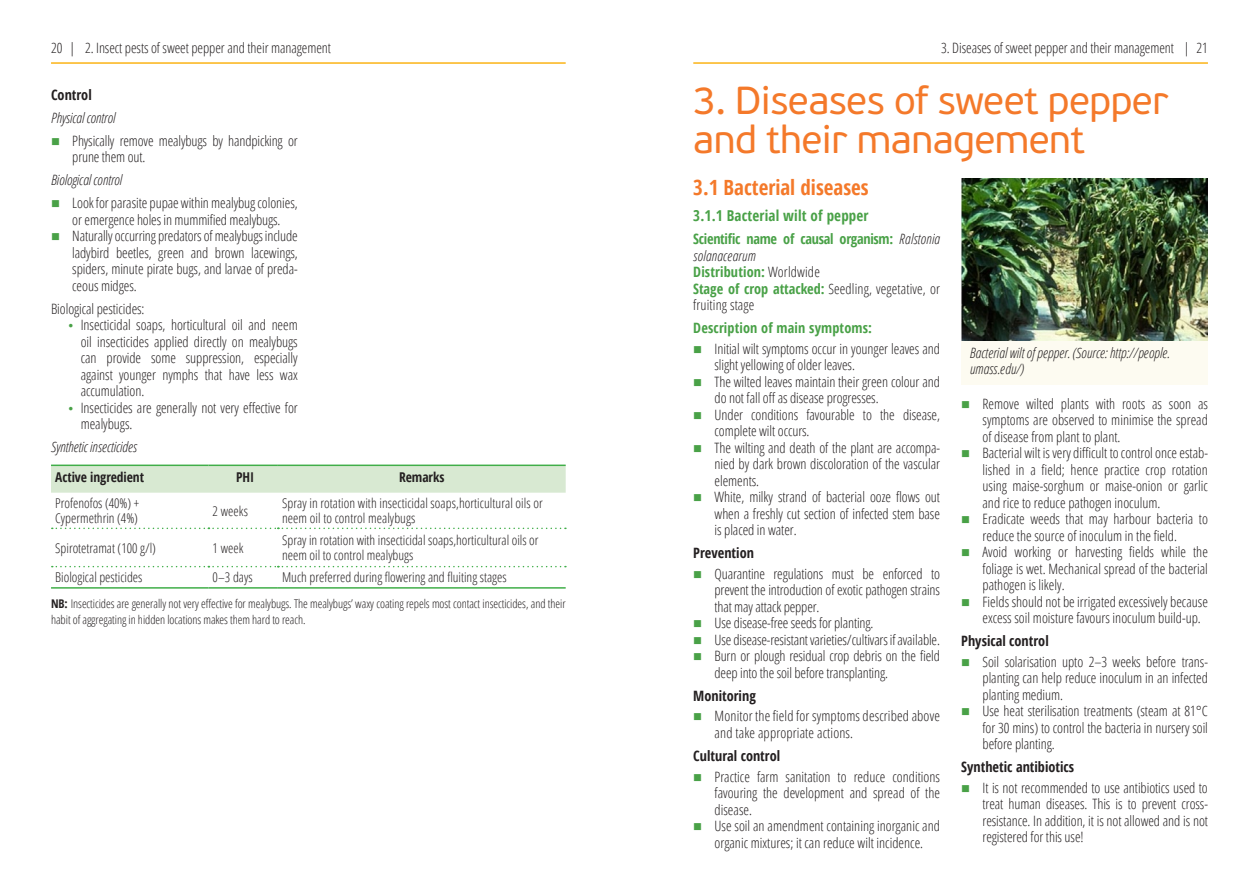
<style>
.page{position:relative;width:1259px;height:893px;background:#fff}
.page>*{position:absolute;margin:0;border:0;box-sizing:border-box;transform-origin:0 0}
.t1{font:39px/39px "PF Beau Sans Pro";letter-spacing:-.015em;color:#f4792a}
.t2{font:700 condensed 21px "Open Sans";color:#f4792a}
.t3{font:700 condensed 15px "Open Sans";letter-spacing:.01em;color:#49a147}
.t4{font:300 condensed 14.25px/16.5px "Open Sans";letter-spacing:-.005em;color:#231f20;text-align:justify}
.t5{font:700 condensed 14.25px/16.5px "Open Sans";letter-spacing:-.02em;color:#49a147}
.t6{font:italic 300 condensed 14.25px/16.5px "Open Sans";letter-spacing:-.005em;color:#231f20}
.t7{font:700 condensed 14.25px "Open Sans";color:#231f20}
.t8{font:700 condensed 14.25px "Open Sans";letter-spacing:.01em;color:#49a147}
.t9{font:300 condensed 13.5px/15px "Open Sans";color:#231f20}
.t10{font:700 condensed 13.5px "Open Sans";letter-spacing:-.005em;color:#231f20}
.t11{font:300 condensed 12px/16.5px "Open Sans";letter-spacing:-.005em;color:#231f20}
.s1{color:#49a147}
.s2{font-weight:700}
.s3{font-weight:300;font-style:italic;color:#231f20}
.s4{font-weight:300;color:#231f20}
</style>
<div class="page">
<hr style="left:693px;top:62px;width:515px;height:2px;background:#fbb316">
<hr style="left:51px;top:62px;width:515px;height:2px;background:#fbb316">
<svg style="left:51px;top:466px;width:515px;height:27px"></svg>
<hr style="left:51px;top:465px;width:157px;height:1px;background:#40ae49">
<hr style="left:208px;top:465px;width:70px;height:1px;background:#40ae49">
<hr style="left:278px;top:465px;width:288px;height:1px;background:#40ae49">
<svg style="left:52px;top:528px;width:514px;height:1px"></svg>
<svg style="left:52px;top:566px;width:514px;height:1px"></svg>
<hr style="left:51px;top:587px;width:157px;height:2px;background:#40ae49">
<hr style="left:208px;top:587px;width:70px;height:2px;background:#40ae49">
<hr style="left:278px;top:587px;width:288px;height:2px;background:#40ae49">
<div style="left:961px;top:338px;width:247px;height:47px;background:#fdfbf1"></div>
<img style="left:961px;top:179px;width:247px;height:161px">
<p class="t4" style="left:51px;top:40px;width:281px">20 | 2. Insect pests of sweet pepper and their management</p>
<p class="t4" style="left:941px;top:40px;width:268px">3. Diseases of sweet pepper and their management | 21</p>
<p class="t7" style="left:51px;top:85px;width:42px">Control</p>
<p class="t6" style="left:51px;top:109px;width:66px">Physical control</p>
<p class="t4" style="left:72px;top:132px;width:227px;text-indent:-21px"><span class="s1">■</span> Physically remove mealybugs by handpicking or prune them out.</p>
<p class="t6" style="left:51px;top:171px;width:72px">Biological control</p>
<p class="t4" style="left:51px;top:194px;width:248px;text-align:center"><span class="s1">■</span> Look for parasite pupae within mealybug colonies, or emergence holes in mummified mealybugs.</p>
<p class="t4" style="left:72px;top:227px;width:227px;text-indent:-21px"><span class="s1">■</span> Naturally occurring predators of mealybugs include ladybird beetles, green and brown lacewings, spiders, minute pirate bugs, and larvae of preda&shy;ceous midges.</p>
<p class="t4" style="left:51px;top:300px;width:95px">Biological pesticides:</p>
<p class="t4" style="left:81px;top:316px;width:218px;text-indent:-13px"><span class="s1">•</span> Insecticidal soaps, horticultural oil and neem oil insecticides applied directly on mealybugs can provide some suppression, especially against younger nymphs that have less wax accumulation.</p>
<p class="t4" style="left:81px;top:399px;width:218px;text-indent:-13px"><span class="s1">•</span> Insecticides are generally not very effective for mealybugs.</p>
<p class="t6" style="left:51px;top:438px;width:87px">Synthetic insecticides</p>
<p class="t10" style="left:55px;top:468px;width:90px">Active ingredient</p>
<p class="t10" style="left:236px;top:468px;width:20px">PHI</p>
<p class="t10" style="left:399px;top:468px;width:47px">Remarks</p>
<p class="t9" style="left:55px;top:495px;width:85px">Profenofos (40%) +<br>Cypermethrin (4%)</p>
<p class="t9" style="left:213px;top:503px;width:37px">2 weeks</p>
<p class="t9" style="left:282px;top:495px;width:262px">Spray in rotation with insecticidal soaps,horticultural oils or neem oil to control mealybugs</p>
<p class="t9" style="left:55px;top:540px;width:102px">Spirotetramat (100 g/l)</p>
<p class="t9" style="left:213px;top:540px;width:32px">1 week</p>
<p class="t9" style="left:282px;top:532px;width:258px">Spray in rotation with insecticidal soaps,horticultural oils or neem oil to control mealybugs</p>
<p class="t9" style="left:55px;top:570px;width:89px">Biological pesticides</p>
<p class="t9" style="left:213px;top:570px;width:42px">0–3 days</p>
<p class="t9" style="left:282px;top:570px;width:226px">Much preferred during flowering and fluiting stages</p>
<p class="t11" style="left:51px;top:595px;width:516px"><span class="s2">NB:</span> Insecticides are generally not very effective for mealybugs. The mealybugs’ waxy coating repels most contact insecticides, and their habit of aggregating in hidden locations makes them hard to reach.</p>
<h1 class="t1" style="left:693px;top:81px;width:477px">3. Diseases of sweet pepper and their management</h1>
<h2 class="t2" style="left:693px;top:172px;width:177px">3.1 Bacterial diseases</h2>
<p class="t3" style="left:693px;top:205px;width:177px">3.1.1 Bacterial wilt of pepper</p>
<p class="t5" style="left:693px;top:230px;width:248px">Scientific name of causal organism: <span class="s3">Ralstonia solanacearum<br></span>Distribution: <span class="s4">Worldwide<br></span>Stage of crop attacked: <span class="s4">Seedling, vegetative, or fruiting stage</span></p>
<p class="t8" style="left:693px;top:318px;width:180px">Description of main symptoms:</p>
<p class="t4" style="left:714px;top:340px;width:227px;text-indent:-21px"><span class="s1">■</span> Initial wilt symptoms occur in younger leaves and slight yellowing of older leaves.</p>
<p class="t4" style="left:714px;top:373px;width:227px;text-indent:-21px"><span class="s1">■</span> The wilted leaves maintain their green colour and do not fall off as disease progresses.</p>
<p class="t4" style="left:714px;top:406px;width:227px;text-indent:-21px"><span class="s1">■</span> Under conditions favourable to the disease, complete wilt occurs.</p>
<p class="t4" style="left:714px;top:439px;width:227px;text-indent:-21px"><span class="s1">■</span> The wilting and death of the plant are accompa&shy;nied by dark brown discoloration of the vascular elements.</p>
<p class="t4" style="left:714px;top:488px;width:227px;text-indent:-21px"><span class="s1">■</span> White, milky strand of bacterial ooze flows out when a freshly cut section of infected stem base is placed in water.</p>
<p class="t7" style="left:693px;top:543px;width:62px">Prevention</p>
<p class="t4" style="left:714px;top:565px;width:227px;text-indent:-21px"><span class="s1">■</span> Quarantine regulations must be enforced to prevent the introduction of exotic pathogen strains that may attack pepper.</p>
<p class="t4" style="left:693px;top:614px;width:182px"><span class="s1">■</span> Use disease-free seeds for planting.</p>
<p class="t4" style="left:693px;top:631px;width:248px"><span class="s1">■</span> Use disease-resistant varieties/cultivars if available.</p>
<p class="t4" style="left:714px;top:647px;width:227px;text-indent:-21px"><span class="s1">■</span> Burn or plough residual crop debris on the field deep into the soil before transplanting.</p>
<p class="t7" style="left:693px;top:686px;width:64px">Monitoring</p>
<p class="t4" style="left:714px;top:708px;width:227px;text-indent:-21px"><span class="s1">■</span> Monitor the field for symptoms described above and take appropriate actions.</p>
<p class="t7" style="left:693px;top:746px;width:88px">Cultural control</p>
<p class="t4" style="left:714px;top:768px;width:227px;text-indent:-21px"><span class="s1">■</span> Practice farm sanitation to reduce conditions favouring the development and spread of the disease.</p>
<p class="t4" style="left:693px;top:817px;width:248px;text-align:center"><span class="s1">■</span> Use soil an amendment containing inorganic and organic mixtures; it can reduce wilt incidence.</p>
<p class="t6" style="left:969px;top:344px;width:201px">Bacterial wilt of pepper. (Source: http://people. umass.edu/)</p>
<p class="t4" style="left:982px;top:395px;width:227px;text-indent:-21px"><span class="s1">■</span> Remove wilted plants with roots as soon as symptoms are observed to minimise the spread of disease from plant to plant.</p>
<p class="t4" style="left:982px;top:444px;width:227px;text-indent:-21px"><span class="s1">■</span> Bacterial wilt is very difficult to control once estab&shy;lished in a field; hence practice crop rotation using maise-sorghum or maise-onion or garlic and rice to reduce pathogen inoculum.</p>
<p class="t4" style="left:982px;top:510px;width:227px;text-indent:-21px"><span class="s1">■</span> Eradicate weeds that may harbour bacteria to reduce the source of inoculum in the field.</p>
<p class="t4" style="left:982px;top:543px;width:227px;text-indent:-21px"><span class="s1">■</span> Avoid working or harvesting fields while the foliage is wet. Mechanical spread of the bacterial pathogen is likely.</p>
<p class="t4" style="left:982px;top:593px;width:227px;text-indent:-21px"><span class="s1">■</span> Fields should not be irrigated excessively because excess soil moisture favours inoculum build-up.</p>
<p class="t7" style="left:961px;top:631px;width:89px">Physical control</p>
<p class="t4" style="left:982px;top:653px;width:227px;text-indent:-21px"><span class="s1">■</span> Soil solarisation upto 2–3 weeks before trans&shy;planting can help reduce inoculum in an infected planting medium.</p>
<p class="t4" style="left:982px;top:702px;width:227px;text-indent:-21px"><span class="s1">■</span> Use heat sterilisation treatments (steam at 81°C for 30 mins) to control the bacteria in nursery soil before planting.</p>
<p class="t7" style="left:961px;top:757px;width:114px">Synthetic antibiotics</p>
<p class="t4" style="left:982px;top:779px;width:227px;text-indent:-21px"><span class="s1">■</span> It is not recommended to use antibiotics used to treat human diseases. This is to prevent cross&shy;resistance. In addition, it is not allowed and is not registered for this use!</p>
</div>
